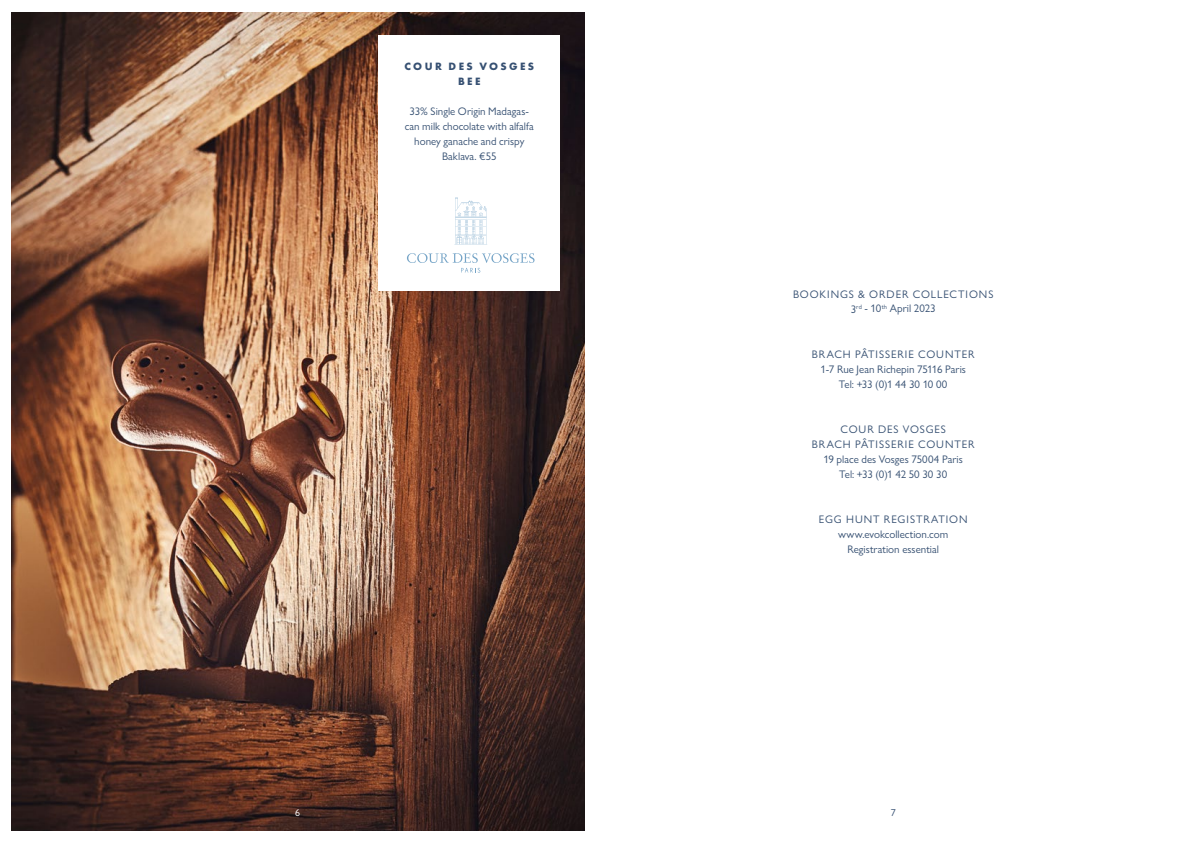
<style>
.page{position:relative;width:1191px;height:842px;background:#fff}
.page>*{position:absolute;margin:0;border:0;box-sizing:border-box;transform-origin:0 0}
.t1{font:11px/15px "Gill Sans Nova";letter-spacing:.005em;color:#365072;text-align:center}
.t2{font:11px/15px "Gill Sans Nova";letter-spacing:.03em;color:#365072;text-align:center}
.t3{font:11px/15px "Gill Sans Nova";letter-spacing:.08em;color:#365072;text-align:center}
.t4{font:700 11px/15px "Futura PT";letter-spacing:.22em;color:#365072;text-align:center}
.t5{font:10px "Gill Sans Nova";color:#fff}
.t6{font:10px "Gill Sans Nova";color:#365072}
</style>
<div class="page">
<img style="left:11px;top:12px;width:573px;height:819px">
<div style="left:378px;top:36px;width:182px;height:255px;background:#fff"></div>
<svg style="left:455px;top:197px;width:32px;height:47px"></svg>
<svg style="left:407px;top:253px;width:127px;height:20px"></svg>
<p class="t4" style="left:404px;top:58px;width:131px">COUR DES VOSGES<br>BEE</p>
<p class="t1" style="left:405px;top:103px;width:130px">33% Single Origin Madagas&shy;can milk chocolate with alfalfa honey ganache and crispy<br>Baklava. €55</p>
<p class="t3" style="left:793px;top:286px;width:202px">BOOKINGS &amp; ORDER COLLECTIONS<br>3<sup>rd</sup> - 10<sup>th</sup> April 2023</p>
<p class="t1" style="left:812px;top:346px;width:164px">BRACH PÂTISSERIE COUNTER<br>1-7 Rue Jean Richepin 75116 Paris<br>Tel: +33 (0)1 44 30 10 00</p>
<p class="t2" style="left:812px;top:421px;width:164px">COUR DES VOSGES<br>BRACH PÂTISSERIE COUNTER<br>19 place des Vosges 75004 Paris<br>Tel: +33 (0)1 42 50 30 30</p>
<p class="t1" style="left:819px;top:511px;width:150px">EGG HUNT REGISTRATION www.evokcollection.com<br>Registration essential</p>
<p class="t5" style="left:295px;top:806px;width:6px">6</p>
<p class="t6" style="left:890px;top:806px;width:6px">7</p>
</div>
